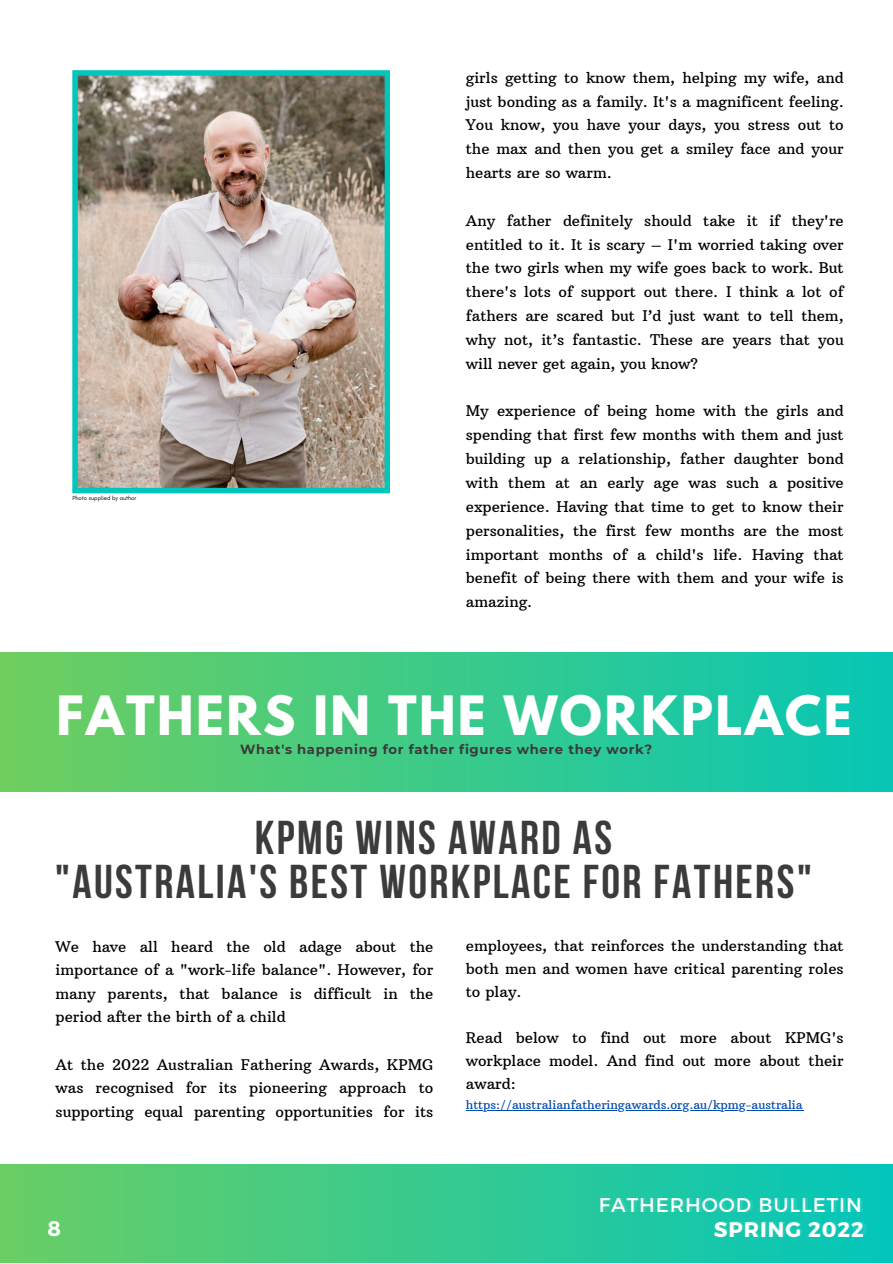
<style>
.page{position:relative;width:893px;height:1264px;background:#fff}
.page>*{position:absolute;margin:0;border:0;box-sizing:border-box;transform-origin:0 0}
.t1{font:700 48px "League Spartan";letter-spacing:.05em;color:#fff}
.t2{font:700 47.25px "Bebas Neue";letter-spacing:.05em;color:#3b3b3b}
.t3{font:700 21px "Montserrat";letter-spacing:.05em;color:#fff}
.t4{font:19.8px "Montserrat";letter-spacing:.05em;color:#fff}
.t5{font:15px/23.9px "Arbutus Slab";color:#000;text-align:justify}
.t6{font:700 13.2px "Montserrat";letter-spacing:.05em;color:#3b3b3b}
.t7{font:12px "Arbutus Slab";color:#004aad}
.t8{font:6px "Glacial Indifference";color:#000}
</style>
<div class="page">
<div style="left:0;top:1164px;width:892px;height:98px;background:linear-gradient(to right,#6ace65,#03c6bb)"></div>
<img style="left:72px;top:70px;width:318px;height:423px">
<div style="left:0;top:653px;width:892px;height:138px;background:linear-gradient(to right,#70ce5e,#07c6b5)"></div>
<hr style="left:466px;top:1109px;width:337px;height:1px;background:#004aad">
<p class="t8" style="left:72px;top:494px;width:65px">Photo supplied by author</p>
<p class="t5" style="left:466px;top:65px;width:379px">girls getting to know them, helping my wife, and just bonding as a family. It's a magnificent feeling.<br>You know, you have your days, you stress out to the max and then you get a smiley face and your hearts are so warm.</p>
<p class="t5" style="left:466px;top:208px;width:379px">Any father definitely should take it if they're entitled to it. It is scary – I'm worried taking over the two girls when my wife goes back to work. But there's lots of support out there. I think a lot of fathers are scared but I’d just want to tell them, why not, it’s fantastic. These are years that you will never get again, you know?</p>
<p class="t5" style="left:466px;top:399px;width:379px">My experience of being home with the girls and spending that first few months with them and just building up a relationship, father daughter bond with them at an early age was such a positive experience. Having that time to get to know their personalities, the first few months are the most important months of a child's life. Having that benefit of being there with them and your wife is amazing.</p>
<p class="t1" style="left:57px;top:691px;width:796px">FATHERS IN THE WORKPLACE</p>
<p class="t6" style="left:240px;top:741px;width:413px">What's happening for father figures where they work?</p>
<p class="t2" style="left:255px;top:818px;width:359px">KPMG WINS AWARD AS</p>
<p class="t2" style="left:55px;top:862px;width:758px">"AUSTRALIA'S BEST WORKPLACE FOR FATHERS"</p>
<p class="t5" style="left:56px;top:934px;width:379px">We have all heard the old adage about the importance of a "work-life balance". However, for many parents, that balance is difficult in the period after the birth of a child</p>
<p class="t5" style="left:56px;top:1052px;width:379px">At the 2022 Australian Fathering Awards, KPMG was recognised for its pioneering approach to supporting equal parenting opportunities for its</p>
<p class="t5" style="left:466px;top:933px;width:379px;line-height:23px">employees, that reinforces the understanding that both men and women have critical parenting roles to play.</p>
<p class="t5" style="left:466px;top:1025px;width:379px;line-height:23px">Read below to find out more about KPMG's workplace model. And find out more about their award:</p>
<p class="t7" style="left:466px;top:1096px;width:338px">https://australianfatheringawards.org.au/kpmg-australia</p>
<p class="t4" style="left:598px;top:1192px;width:264px">FATHERHOOD BULLETIN</p>
<p class="t4" style="left:601px;top:1192px;width:264px">FATHERHOOD BULLETIN</p>
<p class="t3" style="left:48px;top:1214px;width:15px">8</p>
<p class="t3" style="left:713px;top:1216px;width:152px">SPRING 2022</p>
<p class="t3" style="left:852px;top:1215px;width:16px">0</p>
</div>
